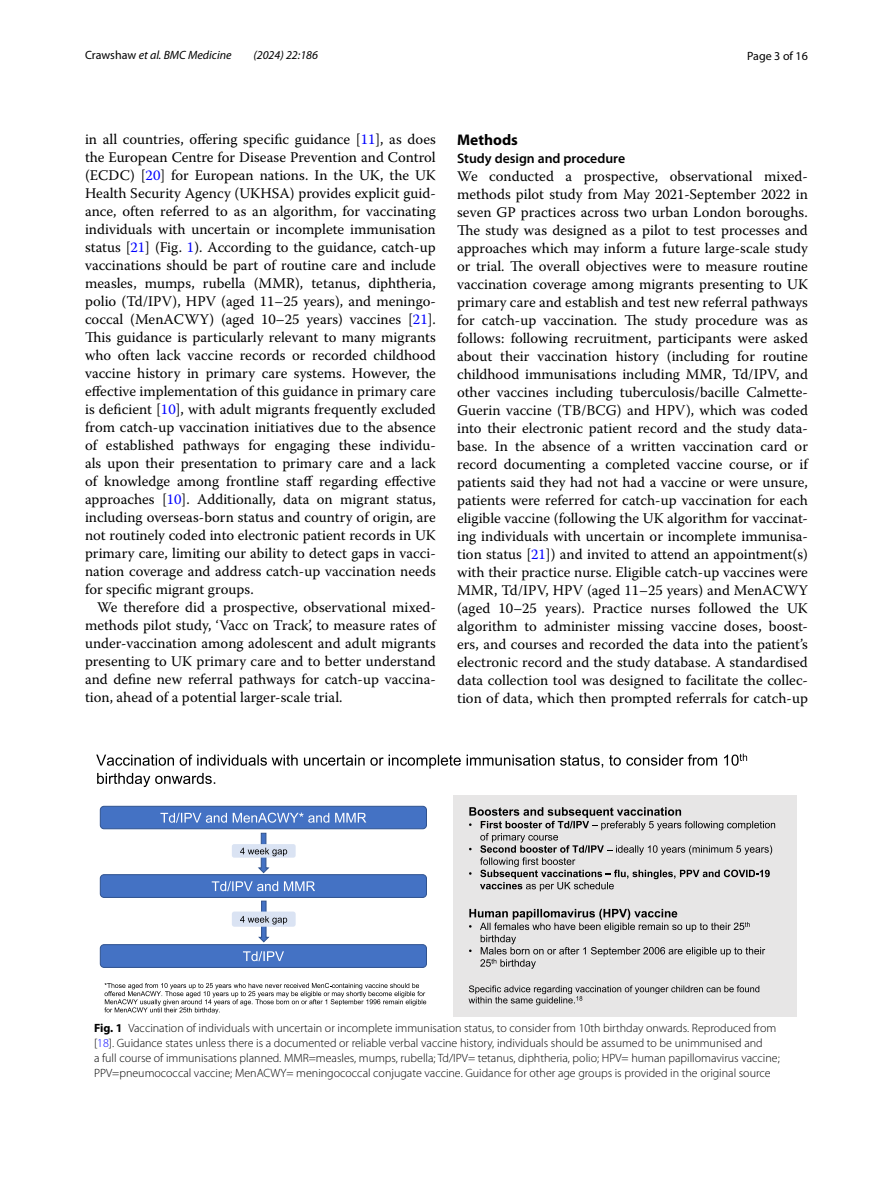
<style>
.page{position:relative;width:893px;height:1187px;background:#fff}
.page>*{position:absolute;margin:0;border:0;box-sizing:border-box;transform-origin:0 0}
.t1{font:700 15.45px "Myriad Pro";color:#000}
.t2{font:14.7px/18px "Warnock Pro";color:#000;text-align:justify}
.t3{font:600 13.8px "Myriad Pro";color:#000}
.t4{font:300 12px/15px "Myriad Pro";color:#000}
.t5{font:italic 12px "Myriad Pro";color:#000}
.t6{font:12px "Myriad Pro";color:#000}
.s1{font-style:normal}
.s2{color:#00f}
.s3{font-weight:700}
</style>
<div class="page">
<div style="left:453px;top:795px;width:344px;height:222px;background:#e7e6e6"></div>
<svg style="left:560px;top:753px;width:187px;height:14px"></svg>
<svg style="left:96px;top:754px;width:458px;height:33px"></svg>
<div style="left:100px;top:806px;width:326px;height:22px;background:#4472c4;border-radius:4px"></div>
<div style="left:100px;top:805px;width:327px;height:24px;border:1px solid #2f528f;border-radius:4px"></div>
<svg style="left:160px;top:812px;width:67px;height:10px"></svg>
<svg style="left:233px;top:812px;width:133px;height:10px"></svg>
<div style="left:100px;top:874px;width:326px;height:23px;background:#4472c4;border-radius:4px"></div>
<div style="left:100px;top:874px;width:327px;height:23px;border:1px solid #2f528f;border-radius:4px"></div>
<svg style="left:212px;top:881px;width:103px;height:10px"></svg>
<div style="left:100px;top:944px;width:326px;height:23px;background:#4472c4;border-radius:4px"></div>
<div style="left:100px;top:944px;width:327px;height:23px;border:1px solid #2f528f;border-radius:4px"></div>
<svg style="left:243px;top:951px;width:41px;height:10px"></svg>
<div style="left:232px;top:844px;width:64px;height:13px;background:#dae3f3;border-radius:2px"></div>
<svg style="left:240px;top:832px;width:47px;height:41px"></svg>
<div style="left:232px;top:911px;width:64px;height:15px;background:#dae3f3;border-radius:3px"></div>
<svg style="left:240px;top:900px;width:47px;height:42px"></svg>
<svg style="left:469px;top:807px;width:306px;height:84px"></svg>
<svg style="left:469px;top:908px;width:296px;height:60px"></svg>
<svg style="left:469px;top:985px;width:290px;height:20px"></svg>
<svg style="left:104px;top:983px;width:322px;height:30px"></svg>
<p class="t5" style="left:85px;top:48px;width:148px"><span class="s1">Crawshaw</span> et al. BMC Medicine</p>
<p class="t5" style="left:253px;top:48px;width:66px">(2024) 22:186</p>
<p class="t6" style="left:747px;top:48px;width:62px">Page 3 of 16</p>
<p class="t2" style="left:85px;top:130px;width:352px">in all countries, offering specific guidance [<span class="s2">11</span>], as does the European Centre for Disease Prevention and Control (ECDC) [<span class="s2">20</span>] for European nations. In the UK, the UK Health Security Agency (UKHSA) provides explicit guid&shy;ance, often referred to as an algorithm, for vaccinating individuals with uncertain or incomplete immunisation status [<span class="s2">21</span>] (Fig. <span class="s2">1</span>). According to the guidance, catch-up vaccinations should be part of routine care and include measles, mumps, rubella (MMR), tetanus, diphtheria, polio (Td/IPV), HPV (aged 11–25 years), and meningo&shy;coccal (MenACWY) (aged 10–25 years) vaccines [<span class="s2">21</span>].<br>This guidance is particularly relevant to many migrants who often lack vaccine records or recorded childhood vaccine history in primary care systems. However, the effective implementation of this guidance in primary care is deficient [<span class="s2">10</span>], with adult migrants frequently excluded from catch-up vaccination initiatives due to the absence of established pathways for engaging these individu&shy;als upon their presentation to primary care and a lack of knowledge among frontline staff regarding effective approaches [<span class="s2">10</span>]. Additionally, data on migrant status, including overseas-born status and country of origin, are not routinely coded into electronic patient records in UK primary care, limiting our ability to detect gaps in vacci&shy;nation coverage and address catch-up vaccination needs for specific migrant groups.</p>
<p class="t2" style="left:85px;top:598px;width:352px;text-indent:12px">We therefore did a prospective, observational mixed&shy;methods pilot study, ‘Vacc on Track’, to measure rates of under-vaccination among adolescent and adult migrants presenting to UK primary care and to better understand and define new referral pathways for catch-up vaccina&shy;tion, ahead of a potential larger-scale trial.</p>
<p class="t1" style="left:457px;top:129px;width:62px">Methods</p>
<p class="t3" style="left:457px;top:149px;width:169px">Study design and procedure</p>
<p class="t2" style="left:457px;top:166px;width:352px">We conducted a prospective, observational mixed&shy;methods pilot study from May 2021-September 2022 in seven GP practices across two urban London boroughs.<br>The study was designed as a pilot to test processes and approaches which may inform a future large-scale study or trial. The overall objectives were to measure routine vaccination coverage among migrants presenting to UK primary care and establish and test new referral pathways for catch-up vaccination. The study procedure was as follows: following recruitment, participants were asked about their vaccination history (including for routine childhood immunisations including MMR, Td/IPV, and other vaccines including tuberculosis/bacille Calmette-Guerin vaccine (TB/BCG) and HPV), which was coded into their electronic patient record and the study data&shy;base. In the absence of a written vaccination card or record documenting a completed vaccine course, or if patients said they had not had a vaccine or were unsure, patients were referred for catch-up vaccination for each eligible vaccine (following the UK algorithm for vaccinat&shy;ing individuals with uncertain or incomplete immunisa&shy;tion status [<span class="s2">21</span>]) and invited to attend an appointment(s) with their practice nurse. Eligible catch-up vaccines were MMR, Td/IPV, HPV (aged 11–25 years) and MenACWY (aged 10–25 years). Practice nurses followed the UK algorithm to administer missing vaccine doses, boost&shy;ers, and courses and recorded the data into the patient’s electronic record and the study database. A standardised data collection tool was designed to facilitate the collec&shy;tion of data, which then prompted referrals for catch-up</p>
<p class="t4" style="left:94px;top:1021px;width:687px"><span class="s3">Fig. 1</span> Vaccination of individuals with uncertain or incomplete immunisation status, to consider from 10th birthday onwards. Reproduced from [<span class="s2">18</span>]. Guidance states unless there is a documented or reliable verbal vaccine history, individuals should be assumed to be unimmunised and<br>a full course of immunisations planned. MMR=measles, mumps, rubella; Td/IPV= tetanus, diphtheria, polio; HPV= human papillomavirus vaccine; PPV=pneumococcal vaccine; MenACWY= meningococcal conjugate vaccine. Guidance for other age groups is provided in the original source</p>
</div>
